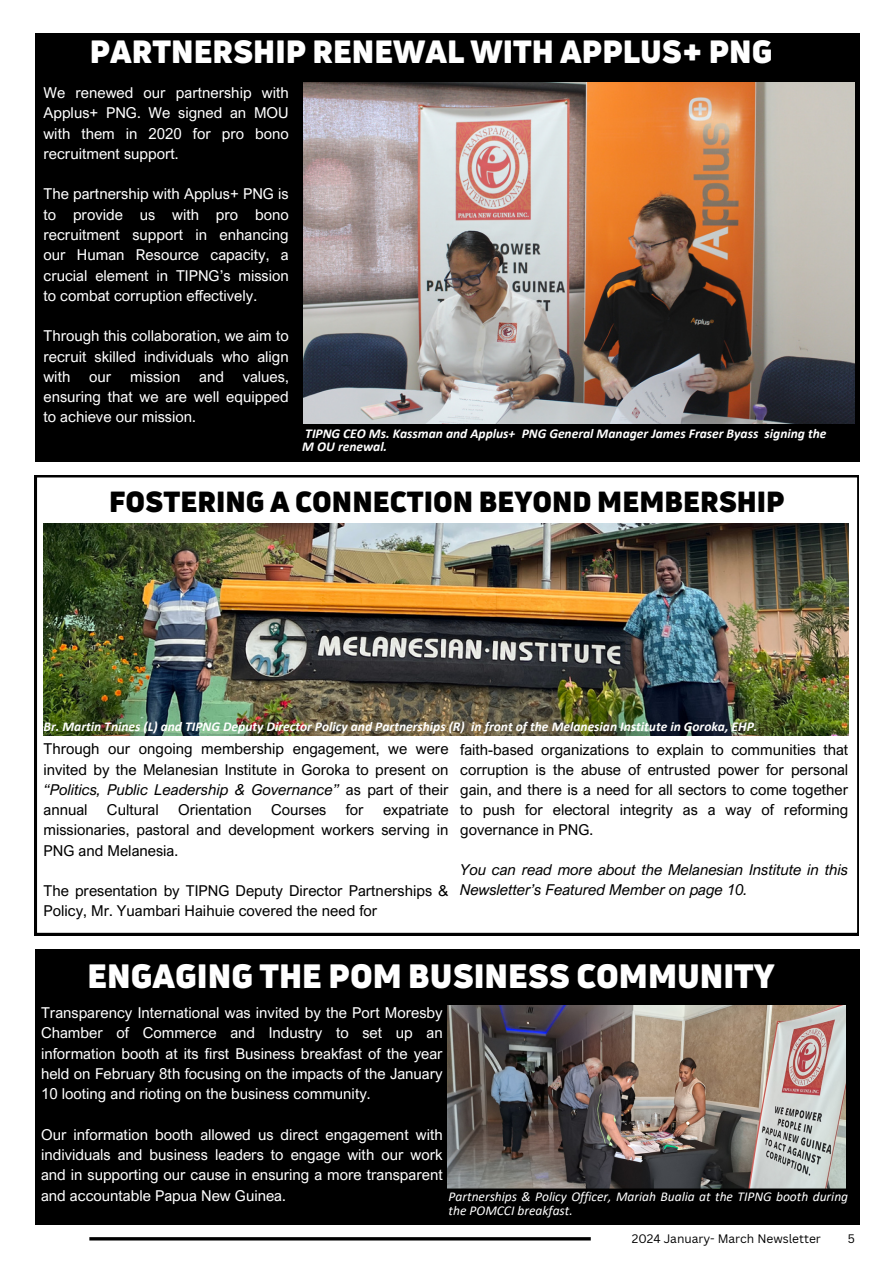
<style>
.page{position:relative;width:894px;height:1264px;background:#fff}
.page>*{position:absolute;margin:0;border:0;box-sizing:border-box;transform-origin:0 0}
.t1{font:900 33px "Uni Neue";color:#fff}
.t2{font:900 31.5px "Uni Neue";color:#fff}
.t3{font:900 28.5px "Uni Neue";color:#000}
.t4{font:15px/20.2px "Arial Nova";color:#fff;text-align:justify}
.t5{font:15px/20.2px "Arial Nova";color:#000;text-align:justify}
.t6{font:italic 15px/20px "Arial Nova";color:#000}
.t7{font:italic 700 13.5px/13.5px "Calibri";color:#fff}
.t8{font:italic 13.5px/13.5px "Calibri";color:#fff}
.t9{font:12px "Canva Sans";color:#000}
.s1{font-style:italic}
</style>
<div class="page">
<hr style="left:89px;top:1237px;width:501px;height:3px;background:#000">
<div style="left:35px;top:34px;width:824px;height:428px;background:#000"></div>
<svg style="left:35px;top:475px;width:823px;height:460px"></svg>
<img style="left:43px;top:523px;width:805px;height:212px">
<div style="left:35px;top:949px;width:824px;height:275px;background:#000"></div>
<img style="left:447px;top:1005px;width:398px;height:183px">
<img style="left:304px;top:83px;width:550px;height:341px">
<svg style="left:447px;top:1188px;width:399px;height:1px"></svg>
<h2 class="t2" style="left:90px;top:30px;width:684px">PARTNERSHIP RENEWAL WITH APPLUS+ PNG</h2>
<p class="t4" style="left:43px;top:82px;width:247px">We renewed our partnership with Applus+ PNG. We signed an MOU with them in 2020 for pro bono recruitment support.</p>
<p class="t4" style="left:43px;top:184px;width:247px">The partnership with Applus+ PNG is to provide us with pro bono recruitment support in enhancing our Human Resource capacity, a crucial element in TIPNG’s mission to combat corruption effectively.</p>
<p class="t4" style="left:43px;top:325px;width:247px">Through this collaboration, we aim to recruit skilled individuals who align with</p>
<p class="t4" style="left:43px;top:366px;width:247px;text-indent:199px">values, ensuring that we are well equipped to achieve our mission.</p>
<p class="t4" style="left:89px;top:366px;width:24px">our</p>
<p class="t4" style="left:130px;top:366px;width:52px">mission</p>
<p class="t4" style="left:199px;top:366px;width:26px">and</p>
<p class="t7" style="left:302px;top:428px;width:525px">TIPNG CEO Ms. Kassman and Applus+ PNG General Manager James Fraser Byass signing the<br>M OU renewal.</p>
<h3 class="t3" style="left:109px;top:481px;width:677px">FOSTERING A CONNECTION BEYOND MEMBERSHIP</h3>
<p class="t7" style="left:43px;top:720px;width:715px">Br. Martin Tnines (L) and TIPNG Deputy Director Policy and Partnerships (R) in front of the Melanesian Institute in Goroka, EHP.</p>
<p class="t5" style="left:43px;top:738px;width:406px">Through our ongoing membership engagement, we were invited by the Melanesian Institute in Goroka to present on <span class="s1">“Politics, Public Leadership &amp; Governance”</span> as part of their annual</p>
<p class="t5" style="left:107px;top:799px;width:53px">Cultural</p>
<p class="t5" style="left:178px;top:799px;width:75px">Orientation</p>
<p class="t5" style="left:271px;top:799px;width:57px">Courses</p>
<p class="t5" style="left:345px;top:799px;width:19px">for</p>
<p class="t5" style="left:43px;top:799px;width:406px;text-indent:339px">expatriate missionaries, pastoral and development workers serving in PNG and Melanesia.</p>
<p class="t5" style="left:43px;top:880px;width:406px">The presentation by TIPNG Deputy Director Partnerships &amp;<br>Policy, Mr. Yuambari Haihuie covered the need for</p>
<p class="t5" style="left:460px;top:739px;width:389px">faith-based organizations to explain to communities that corruption is the abuse of entrusted power for personal gain, and there is a need for all sectors to come together to push for electoral integrity as a way of reforming governance in PNG.</p>
<p class="t6" style="left:460px;top:859px;width:389px">You can read more about the Melanesian Institute in this<br>Newsletter’s Featured Member on page 10.</p>
<h1 class="t1" style="left:87px;top:953px;width:688px">ENGAGING THE POM BUSINESS COMMUNITY</h1>
<p class="t4" style="left:41px;top:1002px;width:403px">Transparency International was invited by the Port Moresby Chamber of Commerce and Industry to set up an information booth at its first Business breakfast of the year held on February 8th focusing on the impacts of the January 10 looting and rioting on the business community.</p>
<p class="t4" style="left:41px;top:1123px;width:403px">Our information booth allowed us direct engagement with individuals and business leaders to engage with our work and in supporting our cause in ensuring a more transparent and accountable Papua New Guinea.</p>
<p class="t8" style="left:448px;top:1191px;width:401px">Partnerships &amp; Policy Officer, Mariah Bualia at the TIPNG booth during the POMCCI breakfast.</p>
<p class="t9" style="left:631px;top:1229px;width:190px">2024 January- March Newsletter</p>
<p class="t9" style="left:847px;top:1229px;width:9px">5</p>
</div>
